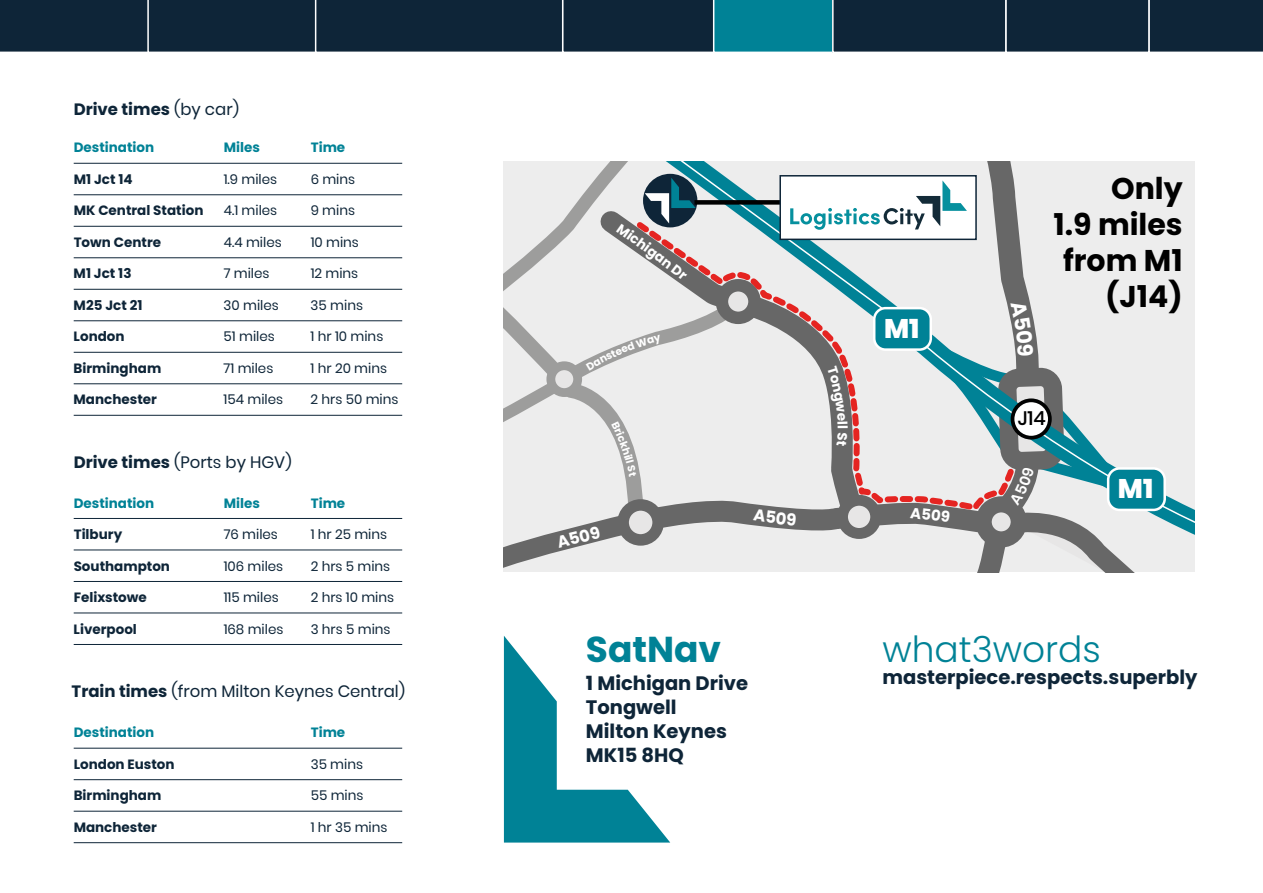
<style>
.page{position:relative;width:1263px;height:893px;background:#fff}
.page>*{position:absolute;margin:0;border:0;box-sizing:border-box;transform-origin:0 0}
.t1{font:300 36px "Poppins";color:#008296}
.t2{font:700 36px "Poppins";color:#008296}
.t3{font:700 30px/36px "Poppins";color:#000;text-align:right}
.t4{font:800 27px "Poppins";color:#fff}
.t5{font:700 19.5px/24px "Poppins";color:#0e2538}
.t6{font:500 19.5px "Poppins";color:#000}
.t7{font:16.5px "Poppins";color:#0e2538}
.t8{font:700 16.5px "Poppins";color:#0e2538}
.t9{font:13.5px "Poppins";color:#0e2538}
.t10{font:700 13.5px "Poppins";color:#0e2538}
.t11{font:700 13.5px "Poppins";color:#008296}
.t12{font:700 13.5px "Poppins";color:#fff}
.s1{font-weight:400}
.s2{font-weight:700}
</style>
<div class="page">
<div style="left:1169px;top:162px;width:26px;height:410px;background:#ededed"></div>
<svg style="left:504px;top:636px;width:166px;height:207px"></svg>
<hr style="left:74px;top:163px;width:328px;height:1px;background:#0e2538">
<hr style="left:74px;top:194px;width:328px;height:1px;background:#0e2538">
<hr style="left:74px;top:226px;width:328px;height:1px;background:#0e2538">
<hr style="left:74px;top:257px;width:328px;height:1px;background:#0e2538">
<hr style="left:74px;top:289px;width:328px;height:1px;background:#0e2538">
<hr style="left:74px;top:320px;width:328px;height:1px;background:#0e2538">
<hr style="left:74px;top:352px;width:328px;height:1px;background:#0e2538">
<hr style="left:74px;top:383px;width:328px;height:1px;background:#0e2538">
<hr style="left:74px;top:415px;width:328px;height:1px;background:#0e2538">
<hr style="left:74px;top:748px;width:328px;height:1px;background:#0e2538">
<hr style="left:74px;top:779px;width:328px;height:1px;background:#0e2538">
<hr style="left:74px;top:811px;width:328px;height:1px;background:#0e2538">
<hr style="left:74px;top:842px;width:328px;height:1px;background:#0e2538">
<hr style="left:74px;top:518px;width:328px;height:1px;background:#0e2538">
<hr style="left:74px;top:550px;width:328px;height:1px;background:#0e2538">
<hr style="left:74px;top:581px;width:328px;height:1px;background:#0e2538">
<hr style="left:74px;top:613px;width:328px;height:1px;background:#0e2538">
<hr style="left:74px;top:644px;width:328px;height:1px;background:#0e2538">
<svg style="left:0;top:0;width:1263px;height:53px;background:#153547"></svg>
<svg style="left:504px;top:162px;width:665px;height:410px;background:#cad0d1"></svg>
<p class="t8" style="left:74px;top:100px;width:167px">Drive times <span class="s1">(by car)</span></p>
<p class="t11" style="left:74px;top:140px;width:82px">Destination</p>
<p class="t11" style="left:224px;top:140px;width:38px">Miles</p>
<p class="t11" style="left:311px;top:140px;width:36px">Time</p>
<p class="t10" style="left:74px;top:171px;width:60px">M1 Jct 14</p>
<p class="t9" style="left:224px;top:171px;width:55px">1.9 miles</p>
<p class="t9" style="left:311px;top:171px;width:46px">6 mins</p>
<p class="t10" style="left:74px;top:203px;width:131px">MK Central Station</p>
<p class="t9" style="left:224px;top:203px;width:55px">4.1 miles</p>
<p class="t9" style="left:311px;top:203px;width:46px">9 mins</p>
<p class="t10" style="left:74px;top:234px;width:89px">Town Centre</p>
<p class="t9" style="left:224px;top:234px;width:60px">4.4 miles</p>
<p class="t9" style="left:311px;top:234px;width:50px">10 mins</p>
<p class="t10" style="left:74px;top:266px;width:59px">M1 Jct 13</p>
<p class="t9" style="left:224px;top:266px;width:47px">7 miles</p>
<p class="t9" style="left:311px;top:266px;width:49px">12 mins</p>
<p class="t10" style="left:74px;top:297px;width:70px">M25 Jct 21</p>
<p class="t9" style="left:224px;top:297px;width:57px">30 miles</p>
<p class="t9" style="left:311px;top:297px;width:54px">35 mins</p>
<p class="t10" style="left:74px;top:329px;width:53px">London</p>
<p class="t9" style="left:224px;top:329px;width:53px">51 miles</p>
<p class="t9" style="left:311px;top:329px;width:74px">1 hr 10 mins</p>
<p class="t10" style="left:74px;top:360px;width:89px">Birmingham</p>
<p class="t9" style="left:224px;top:360px;width:51px">71 miles</p>
<p class="t9" style="left:311px;top:360px;width:78px">1 hr 20 mins</p>
<p class="t10" style="left:74px;top:392px;width:85px">Manchester</p>
<p class="t9" style="left:224px;top:392px;width:61px">154 miles</p>
<p class="t9" style="left:311px;top:392px;width:89px">2 hrs 50 mins</p>
<p class="t7" style="left:74px;top:453px;width:219px"><span class="s2">Drive times</span> (Ports by HGV)</p>
<p class="t11" style="left:74px;top:495px;width:82px">Destination</p>
<p class="t11" style="left:224px;top:495px;width:38px">Miles</p>
<p class="t11" style="left:311px;top:495px;width:36px">Time</p>
<p class="t10" style="left:74px;top:526px;width:50px">Tilbury</p>
<p class="t9" style="left:224px;top:526px;width:56px">76 miles</p>
<p class="t9" style="left:311px;top:526px;width:78px">1 hr 25 mins</p>
<p class="t10" style="left:74px;top:558px;width:98px">Southampton</p>
<p class="t9" style="left:224px;top:558px;width:61px">106 miles</p>
<p class="t9" style="left:311px;top:558px;width:81px">2 hrs 5 mins</p>
<p class="t10" style="left:74px;top:589px;width:75px">Felixstowe</p>
<p class="t9" style="left:224px;top:589px;width:57px">115 miles</p>
<p class="t9" style="left:311px;top:589px;width:85px">2 hrs 10 mins</p>
<p class="t10" style="left:74px;top:621px;width:65px">Liverpool</p>
<p class="t9" style="left:224px;top:621px;width:61px">168 miles</p>
<p class="t9" style="left:311px;top:621px;width:81px">3 hrs 5 mins</p>
<p class="t7" style="left:72px;top:681px;width:335px"><span class="s2">Train times</span> (from Milton Keynes Central)</p>
<p class="t11" style="left:74px;top:725px;width:82px">Destination</p>
<p class="t11" style="left:311px;top:725px;width:36px">Time</p>
<p class="t10" style="left:74px;top:756px;width:102px">London Euston</p>
<p class="t9" style="left:311px;top:756px;width:54px">35 mins</p>
<p class="t10" style="left:74px;top:788px;width:89px">Birmingham</p>
<p class="t9" style="left:311px;top:788px;width:54px">55 mins</p>
<p class="t10" style="left:74px;top:819px;width:85px">Manchester</p>
<p class="t9" style="left:311px;top:819px;width:78px">1 hr 35 mins</p>
<p class="t12" style="left:633px;top:228px;width:36px;rotate:36deg">ichig</p>
<h1 class="t2" style="left:586px;top:628px;width:137px">SatNav</h1>
<h3 class="t5" style="left:586px;top:671px;width:164px">1 Michigan Drive<br>Tongwell<br>Milton Keynes<br>MK15 8HQ</h3>
<p class="t12" style="left:850px;top:425px;width:6px;rotate:90deg">l</p>
<h3 class="t4" style="left:884px;top:313px;width:37px">M1</h3>
<h2 class="t3" style="left:1053px;top:170px;width:131px">Only<br>1.9 miles from M1 (J14)</h2>
<h3 class="t6" style="left:1018px;top:407px;width:30px">J14</h3>
<h3 class="t4" style="left:1118px;top:473px;width:37px">M1</h3>
<h1 class="t1" style="left:882px;top:628px;width:220px">what3words</h1>
<h3 class="t5" style="left:882px;top:666px;width:316px">masterpiece.respects.superbly</h3>
</div>
